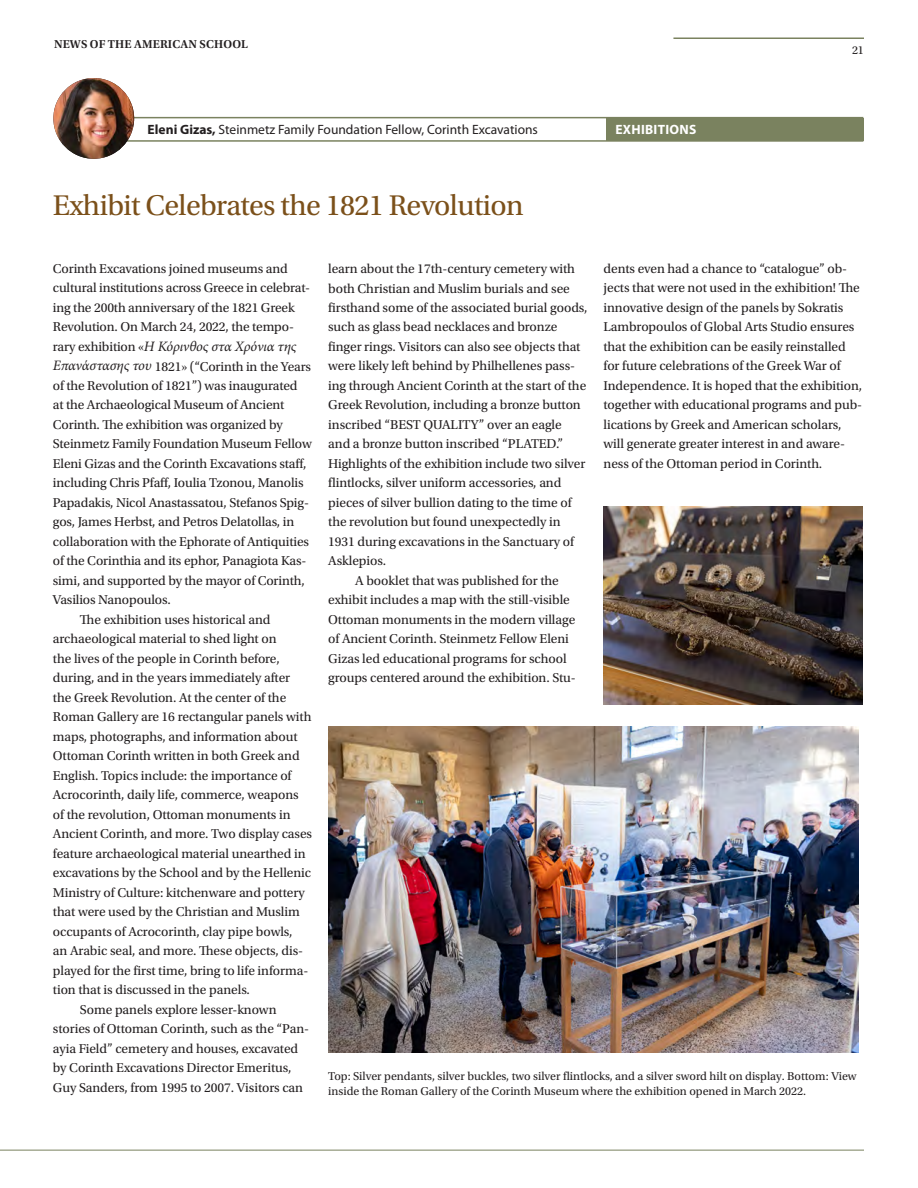
<style>
.page{position:relative;width:918px;height:1188px;background:#fff}
.page>*{position:absolute;margin:0;border:0;box-sizing:border-box;transform-origin:0 0}
.Standard_Headline{font:30px "Utopia Std";letter-spacing:-.02em;color:#7b501a}
.Body_First{font:italic 14.4px "Minion Pro";letter-spacing:-.01em;color:#231f20}
.Body_Std{font:13.5px/19.5px "Utopia Std";letter-spacing:-.005em;color:#231f20}
.Body_First-2{font:13.5px/19.5px "Utopia Std";letter-spacing:-.01em;color:#231f20}
.t1{font:13.5px "Myriad Pro";color:#231f20}
.Box{font:700 13.5px "Myriad Pro";letter-spacing:.02em;color:#fff}
.t2{font:12px/15px "Utopia Std";color:#231f20}
.t3{font:600 12px "Utopia Std";letter-spacing:.01em;color:#231f20}
.s1{font-weight:700}
.s2{font-family:"Utopia Std";font-style:normal;font-size:13.5px}
.s3{font-family:"Minion Pro";font-style:italic;font-size:14.4px}
</style>
<div class="page">
<hr style="left:94px;top:117px;width:769px;height:1px;background:#7a825f">
<hr style="left:94px;top:140px;width:769px;height:2px;background:#7a825f">
<img style="left:53px;top:78px;width:81px;height:81px;border-radius:40px">
<div style="left:606px;top:118px;width:257px;height:22px;background:#7a825f"></div>
<img style="left:604px;top:507px;width:259px;height:198px">
<img style="left:328px;top:726px;width:530px;height:327px">
<hr style="left:673px;top:38px;width:191px;height:1px;background:#7a825f">
<hr style="left:0;top:1150px;width:864px;height:1px;background:#7a825f">
<p class="t3" style="left:54px;top:37px;width:195px">NEWS OF THE AMERICAN SCHOOL</p>
<p class="t1" style="left:148px;top:121px;width:392px"><span class="s1">Eleni Gizas,</span> Steinmetz Family Foundation Fellow, Corinth Excavations</p>
<p class="Box" style="left:615px;top:120px;width:82px">EXHIBITIONS</p>
<p class="Standard_Headline" style="left:53px;top:189px;width:472px">Exhibit Celebrates the 1821 Revolution</p>
<p class="t2" style="left:852px;top:43px;width:13px">21</p>
<p class="Body_First-2" style="left:53px;top:259px;width:259px">Corinth Excavations joined museums and cultural institutions across Greece in celebrat&shy;ing the 200th anniversary of the 1821 Greek Revolution. On March 24, 2022, the tempo-</p>
<p class="Body_First" style="left:53px;top:337px;width:245px"><span class="s2">rary exhibition «</span>Η Κόρινθος στα Χρόνια της</p>
<p class="Body_First-2" style="left:53px;top:357px;width:260px"><span class="s3">Επανάστασης του</span> 1821» (“Corinth in the Years of the Revolution of 1821”) was inaugurated<br>at the Archaeological Museum of Ancient Corinth. The exhibition was organized by Steinmetz Family Foundation Museum Fellow Eleni Gizas and the Corinth Excavations staff, including Chris Pfaff, Ioulia Tzonou, Manolis Papadakis, Nicol Anastassatou, Stefanos Spig&shy;gos, James Herbst, and Petros Delatollas, in collaboration with the Ephorate of Antiquities of the Corinthia and its ephor, Panagiota Kas&shy;simi, and supported by the mayor of Corinth, Vasilios Nanopoulos.</p>
<p class="Body_Std" style="left:53px;top:610px;width:261px;text-indent:27px">The exhibition uses historical and archaeological material to shed light on<br>the lives of the people in Corinth before, during, and in the years immediately after<br>the Greek Revolution. At the center of the Roman Gallery are 16 rectangular panels with maps, photographs, and information about Ottoman Corinth written in both Greek and English. Topics include: the importance of Acrocorinth, daily life, commerce, weapons of the revolution, Ottoman monuments in Ancient Corinth, and more. Two display cases feature archaeological material unearthed in excavations by the School and by the Hellenic Ministry of Culture: kitchenware and pottery that were used by the Christian and Muslim occupants of Acrocorinth, clay pipe bowls,<br>an Arabic seal, and more. These objects, dis&shy;played for the first time, bring to life informa&shy;tion that is discussed in the panels.</p>
<p class="Body_Std" style="left:53px;top:1000px;width:258px;text-indent:27px">Some panels explore lesser-known stories of Ottoman Corinth, such as the “Pan&shy;ayia Field” cemetery and houses, excavated by Corinth Excavations Director Emeritus, Guy Sanders, from 1995 to 2007. Visitors can</p>
<p class="Body_Std" style="left:328px;top:259px;width:248px">learn about the 17th-century cemetery with</p>
<p class="Body_Std" style="left:328px;top:279px;width:243px">both Christian and Muslim burials and see</p>
<p class="Body_Std" style="left:328px;top:298px;width:261px">firsthand some of the associated burial goods,</p>
<p class="Body_Std" style="left:328px;top:318px;width:231px">such as glass bead necklaces and bronze</p>
<p class="Body_Std" style="left:328px;top:337px;width:254px">finger rings. Visitors can also see objects that</p>
<p class="Body_Std" style="left:328px;top:357px;width:248px">were likely left behind by Philhellenes pass-</p>
<p class="Body_Std" style="left:328px;top:376px;width:260px">ing through Ancient Corinth at the start of the</p>
<p class="Body_Std" style="left:328px;top:396px;width:254px">Greek Revolution, including a bronze button</p>
<p class="Body_Std" style="left:328px;top:415px;width:235px">inscribed “BEST QUALITY” over an eagle</p>
<p class="Body_Std" style="left:328px;top:435px;width:237px">and a bronze button inscribed “PLATED.”</p>
<p class="Body_Std" style="left:328px;top:454px;width:259px">Highlights of the exhibition include two silver</p>
<p class="Body_Std" style="left:328px;top:474px;width:235px">flintlocks, silver uniform accessories, and</p>
<p class="Body_Std" style="left:328px;top:493px;width:245px">pieces of silver bullion dating to the time of</p>
<p class="Body_Std" style="left:328px;top:513px;width:234px">the revolution but found unexpectedly in</p>
<p class="Body_Std" style="left:328px;top:532px;width:247px">1931 during excavations in the Sanctuary of</p>
<p class="Body_Std" style="left:328px;top:552px;width:59px">Asklepios.</p>
<p class="Body_Std" style="left:355px;top:571px;width:205px">A booklet that was published for the</p>
<p class="Body_Std" style="left:328px;top:591px;width:243px">exhibit includes a map with the still-visible</p>
<p class="Body_Std" style="left:328px;top:610px;width:249px">Ottoman monuments in the modern village</p>
<p class="Body_Std" style="left:328px;top:630px;width:242px">of Ancient Corinth. Steinmetz Fellow Eleni</p>
<p class="Body_Std" style="left:328px;top:649px;width:240px">Gizas led educational programs for school</p>
<p class="Body_Std" style="left:328px;top:668px;width:249px">groups centered around the exhibition. Stu-</p>
<p class="Body_Std" style="left:604px;top:259px;width:260px">dents even had a chance to “catalogue” ob&shy;jects that were not used in the exhibition! The innovative design of the panels by Sokratis Lambropoulos of Global Arts Studio ensures that the exhibition can be easily reinstalled for future celebrations of the Greek War of Independence. It is hoped that the exhibition, together with educational programs and pub&shy;lications by Greek and American scholars, will generate greater interest in and aware&shy;ness of the Ottoman period in Corinth.</p>
<p class="t2" style="left:328px;top:1069px;width:530px">Top: Silver pendants, silver buckles, two silver flintlocks, and a silver sword hilt on display. Bottom: View inside the Roman Gallery of the Corinth Museum where the exhibition opened in March 2022.</p>
</div>
